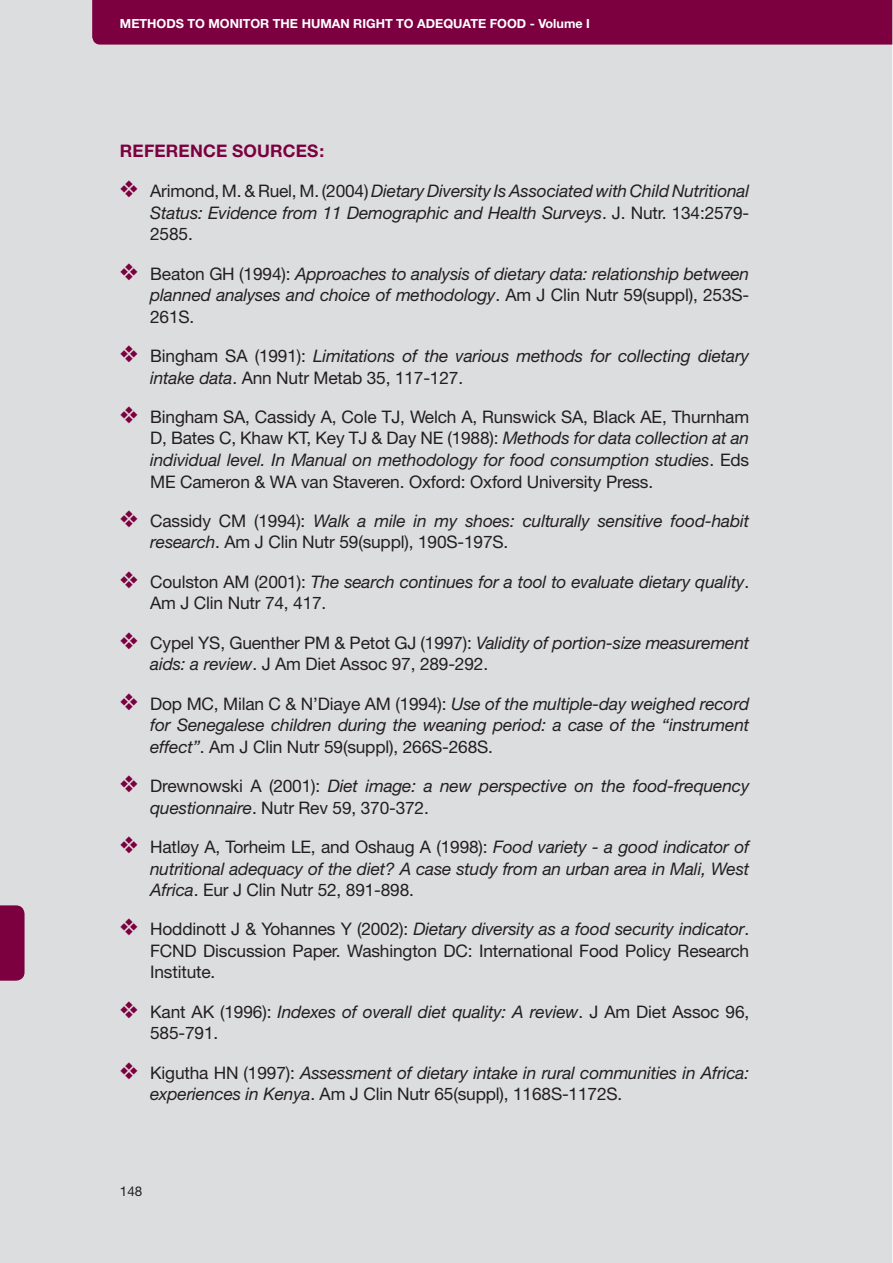
<style>
.page{position:relative;width:893px;height:1263px;background:#fff}
.page>*{position:absolute;margin:0;border:0;box-sizing:border-box;transform-origin:0 0}
.t1{font:italic 17.25px/21.5px "Helvetica Neue";letter-spacing:-.01em;color:#231f20}
.t2{font:17.25px/21.5px "Helvetica Neue";letter-spacing:-.01em;color:#231f20;text-align:justify}
.t3{font:700 17.25px "Helvetica Neue";letter-spacing:.01em;color:#7c0040}
.t4{font:13.5px "Helvetica Neue";color:#231f20}
.t5{font:700 12.6px "Helvetica Neue";color:#fff}
.s1{font-style:normal}
.s2{font-style:italic}
</style>
<div class="page">
<div style="left:1px;top:0;width:891px;height:1263px;background:#dcddde"></div>
<div style="left:92px;top:0;width:800px;height:45px;background:#7c0040"></div>
<svg style="left:1px;top:905px;width:24px;height:76px;background:#800946"></svg>
<svg style="left:121px;top:181px;width:16px;height:16px"></svg>
<svg style="left:121px;top:263px;width:16px;height:17px"></svg>
<svg style="left:121px;top:345px;width:16px;height:17px"></svg>
<svg style="left:121px;top:406px;width:16px;height:17px"></svg>
<svg style="left:121px;top:510px;width:16px;height:17px"></svg>
<svg style="left:121px;top:571px;width:16px;height:17px"></svg>
<svg style="left:121px;top:632px;width:16px;height:17px"></svg>
<svg style="left:121px;top:693px;width:16px;height:17px"></svg>
<svg style="left:121px;top:775px;width:16px;height:17px"></svg>
<svg style="left:121px;top:836px;width:16px;height:17px"></svg>
<svg style="left:121px;top:919px;width:16px;height:17px"></svg>
<svg style="left:121px;top:1001px;width:16px;height:17px"></svg>
<svg style="left:121px;top:1062px;width:16px;height:17px"></svg>
<p class="t5" style="left:120px;top:19px;width:471px">METHODS TO MONITOR THE HUMAN RIGHT TO ADEQUATE FOOD - Volume I</p>
<p class="t3" style="left:120px;top:144px;width:206px">REFERENCE SOURCES:</p>
<p class="t1" style="left:150px;top:182px;width:600px;text-align:justify"><span class="s1">Arimond, M. &amp; Ruel, M. (2004)</span> Dietary Diversity Is Associated with Child Nutritional Status: Evidence from 11 Demographic and Health Surveys<span class="s1">. J. Nutr. 134:2579- 2585.</span></p>
<p class="t1" style="left:150px;top:264px;width:600px;text-align:justify"><span class="s1">Beaton GH (1994):</span> Approaches to analysis of dietary data: relationship between planned analyses and choice of methodology<span class="s1">. Am J Clin Nutr 59(suppl), 253S-261S.</span></p>
<p class="t1" style="left:150px;top:347px;width:600px"><span class="s1">Bingham SA (1991):</span> Limitations of the various methods for collecting dietary intake data<span class="s1">. Ann Nutr Metab 35, 117-127.</span></p>
<p class="t2" style="left:150px;top:408px;width:600px">Bingham SA, Cassidy A, Cole TJ, Welch A, Runswick SA, Black AE, Thurnham D, Bates C, Khaw KT, Key TJ &amp; Day NE (1988): <span class="s2">Methods for data collection at an individual level. In Manual on methodology for food consumption studies</span>. Eds ME Cameron &amp; WA van Staveren. Oxford: Oxford University Press.</p>
<p class="t1" style="left:150px;top:512px;width:600px"><span class="s1">Cassidy CM (1994):</span> Walk a mile in my shoes: culturally sensitive food-habit research<span class="s1">. Am J Clin Nutr 59(suppl), 190S-197S.</span></p>
<p class="t1" style="left:150px;top:573px;width:600px"><span class="s1">Coulston AM (2001):</span> The search continues for a tool to evaluate dietary quality<span class="s1">.<br>Am J Clin Nutr 74, 417.</span></p>
<p class="t2" style="left:150px;top:634px;width:600px">Cypel YS, Guenther PM &amp; Petot GJ (1997): <span class="s2">Validity of portion-size measurement aids: a review</span>. J Am Diet Assoc 97, 289-292.</p>
<p class="t1" style="left:150px;top:694px;width:600px;text-align:justify"><span class="s1">Dop MC, Milan C &amp; N’Diaye AM (1994):</span> Use of the multiple-day weighed record for Senegalese children during the weaning period: a case of the “instrument effect”<span class="s1">. Am J Clin Nutr 59(suppl), 266S-268S.</span></p>
<p class="t1" style="left:150px;top:777px;width:600px"><span class="s1">Drewnowski A (2001):</span> Diet image: a new perspective on the food-frequency questionnaire<span class="s1">. Nutr Rev 59, 370-372.</span></p>
<p class="t1" style="left:150px;top:838px;width:600px;text-align:justify"><span class="s1">Hatløy A, Torheim LE, and Oshaug A (1998):</span> Food variety - a good indicator of nutritional adequacy of the diet? A case study from an urban area in Mali, West Africa<span class="s1">. Eur J Clin Nutr 52, 891-898.</span></p>
<p class="t2" style="left:150px;top:920px;width:600px">Hoddinott J &amp; Yohannes Y (2002): <span class="s2">Dietary diversity as a food security indicator</span>.<br>FCND Discussion Paper. Washington DC: International Food Policy Research Institute.</p>
<p class="t2" style="left:150px;top:1003px;width:600px">Kant AK (1996): <span class="s2">Indexes of overall diet quality: A review</span>. J Am Diet Assoc 96,<br>585-791.</p>
<p class="t1" style="left:150px;top:1064px;width:600px"><span class="s1">Kigutha HN (1997):</span> Assessment of dietary intake in rural communities in Africa: experiences in Kenya<span class="s1">. Am J Clin Nutr 65(suppl), 1168S-1172S.</span></p>
<p class="t4" style="left:120px;top:1187px;width:24px">148</p>
</div>
